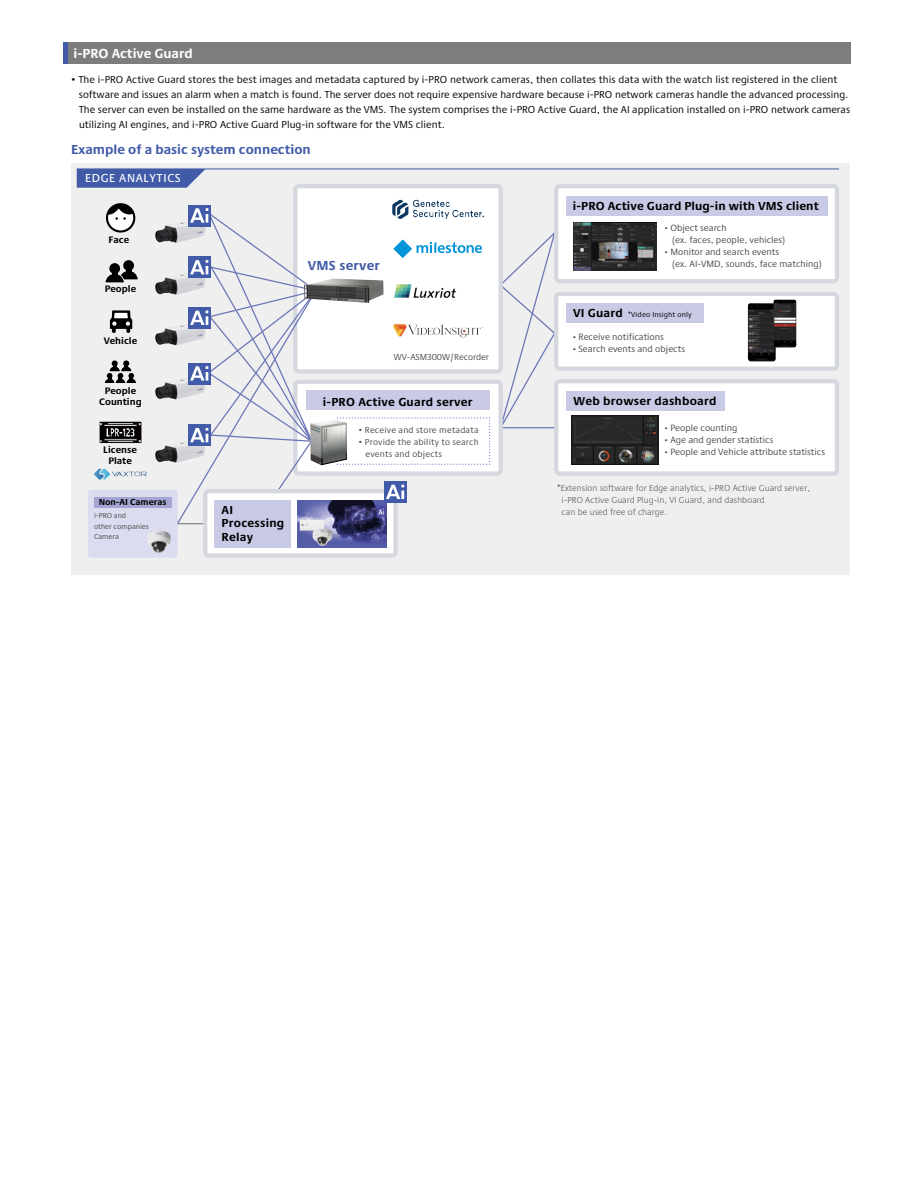
<style>
.page{position:relative;width:915px;height:1191px;background:#fff}
.page>*{position:absolute;margin:0;border:0;box-sizing:border-box;transform-origin:0 0}
.t1{font:700 13.5px "Praxis Next";color:#425ba8}
.t2{font:700 13.5px "Praxis Next";color:#fff}
.t3{font:700 13.5px "Praxis Next";letter-spacing:.02em;color:#425ba8}
.t4{font:700 12px/13.5px "Praxis Next";letter-spacing:.02em;color:#000}
.t5{font:500 12px "Praxis Next";letter-spacing:.05em;color:#fff}
.t6{font:10.5px/15px "Praxis Next";letter-spacing:.005em;color:#000}
.t7{font:700 9.75px/11.2px "Praxis Next";color:#000;text-align:center}
.t8{font:9.45px/12.1px "Praxis Next";color:#4c4948}
.t9{font:300 9px/12px "Praxis Next";letter-spacing:.01em;color:#4c4948}
.t10{font:9px/12px "Praxis Next";letter-spacing:.02em;color:#4c4948}
.t11{font:9px "Praxis Next";color:#4c4948}
.t12{font:700 9px "Praxis Next";color:#000}
.t13{font:7.5px/10.5px "Praxis Next";color:#4c4948}
.t14{font:7.5px "Praxis Next";letter-spacing:.02em;color:#000}
.s1{font-size:8.1px}
.s2{font-weight:700;font-size:12px}
</style>
<div class="page">
<div style="left:64px;top:43px;width:786px;height:21px;background:#7d7d7d"></div>
<hr style="left:64px;top:43px;width:4px;height:21px;background:#425ba8">
<div style="left:71px;top:164px;width:778px;height:411px;background:#efefef"></div>
<div style="left:88px;top:489px;width:90px;height:68px;background:#dbdcef;border-radius:4px"></div>
<div style="left:94px;top:497px;width:77px;height:11px;background:#a4a7d3"></div>
<svg style="left:496px;top:229px;width:58px;height:208px"></svg>
<hr style="left:500px;top:427px;width:57px;height:1px;background:#6c77b8">
<div style="left:295px;top:382px;width:205px;height:91px;background:#fff;border-radius:4px"></div>
<div style="left:293px;top:380px;width:209px;height:96px;border:4px solid #d6d8df;border-radius:4px"></div>
<div style="left:295px;top:186px;width:205px;height:185px;background:#fff;border-radius:4px"></div>
<div style="left:293px;top:184px;width:209px;height:189px;border:4px solid #d6d8df;border-radius:4px"></div>
<div style="left:556px;top:186px;width:280px;height:95px;background:#fff;border-radius:4px"></div>
<div style="left:554px;top:184px;width:284px;height:99px;border:4px solid #d6d8df;border-radius:4px"></div>
<div style="left:556px;top:294px;width:280px;height:74px;background:#fff;border-radius:4px"></div>
<div style="left:554px;top:292px;width:284px;height:79px;border:4px solid #d6d8df;border-radius:4px"></div>
<svg style="left:77px;top:170px;width:128px;height:18px;background:#5168ae"></svg>
<hr style="left:77px;top:169px;width:761px;height:1px;background:#425ba8">
<div style="left:556px;top:381px;width:280px;height:92px;background:#fff;border-radius:4px"></div>
<div style="left:554px;top:379px;width:284px;height:97px;border:4px solid #d6d8df;border-radius:4px"></div>
<div style="left:566px;top:196px;width:261px;height:19px;background:#c9cae6"></div>
<div style="left:566px;top:304px;width:137px;height:19px;background:#c9cae6"></div>
<div style="left:566px;top:391px;width:158px;height:19px;background:#c9cae6"></div>
<div style="left:306px;top:390px;width:183px;height:20px;background:#c9cae6"></div>
<div style="left:107px;top:204px;width:27px;height:27px;background:#fff;border-radius:50%"></div>
<div style="left:106px;top:203px;width:29px;height:29px;border:2px solid #000;border-radius:50%"></div>
<svg style="left:107px;top:204px;width:27px;height:16px"></svg>
<svg style="left:105px;top:360px;width:31px;height:23px"></svg>
<div style="left:123px;top:260px;width:11px;height:11px;background:#000;border-radius:50%"></div>
<div style="left:109px;top:263px;width:11px;height:11px;background:#000;border-radius:50%"></div>
<svg style="left:105px;top:269px;width:33px;height:13px"></svg>
<svg style="left:110px;top:310px;width:22px;height:23px"></svg>
<svg style="left:393px;top:240px;width:89px;height:18px"></svg>
<img style="left:392px;top:200px;width:91px;height:18px">
<img style="left:393px;top:324px;width:90px;height:14px">
<img style="left:571px;top:416px;width:87px;height:48px">
<img style="left:573px;top:222px;width:83px;height:49px">
<svg style="left:336px;top:417px;width:154px;height:48px"></svg>
<img style="left:747px;top:303px;width:28px;height:58px">
<img style="left:772px;top:300px;width:24px;height:47px">
<img style="left:155px;top:224px;width:21px;height:19px">
<div style="left:189px;top:204px;width:22px;height:22px;background:#425ba8"></div>
<img style="left:155px;top:276px;width:21px;height:19px">
<img style="left:155px;top:327px;width:21px;height:18px">
<img style="left:155px;top:381px;width:21px;height:18px">
<img style="left:155px;top:444px;width:21px;height:19px">
<img style="left:394px;top:284px;width:63px;height:14px">
<img style="left:99px;top:421px;width:43px;height:22px">
<img style="left:93px;top:468px;width:54px;height:12px">
<img style="left:148px;top:530px;width:23px;height:23px">
<svg style="left:176px;top:208px;width:148px;height:317px"></svg>
<img style="left:310px;top:420px;width:37px;height:45px">
<div style="left:205px;top:491px;width:190px;height:64px;background:#fff;border-radius:4px"></div>
<div style="left:203px;top:489px;width:194px;height:68px;border:4px solid #d6d8df;border-radius:4px"></div>
<div style="left:214px;top:500px;width:76px;height:47px;background:#c9cae6"></div>
<img style="left:297px;top:500px;width:89px;height:47px">
<img style="left:304px;top:278px;width:79px;height:25px">
<div style="left:384px;top:481px;width:22px;height:22px;background:#425ba8"></div>
<svg style="left:386px;top:484px;width:18px;height:15px"></svg>
<p class="t2" style="left:73px;top:43px;width:121px">i-PRO Active Guard</p>
<p class="t6" style="left:79px;top:72px;width:772px;text-indent:-8px">• The i-PRO Active Guard stores the best images and metadata captured by i-PRO network cameras, then collates this data with the watch list registered in the client software and issues an alarm when a match is found. The server does not require expensive hardware because i-PRO network cameras handle the advanced processing.<br>The server can even be installed on the same hardware as the VMS. The system comprises the i-PRO Active Guard, the AI application installed on i-PRO network cameras utilizing AI engines, and i-PRO Active Guard Plug-in software for the VMS client.</p>
<p class="t1" style="left:71px;top:139px;width:241px">Example of a basic system connection</p>
<p class="t5" style="left:85px;top:169px;width:97px">EDGE ANALYTICS</p>
<p class="t7" style="left:108px;top:234px;width:22px">Face</p>
<p class="t7" style="left:105px;top:283px;width:33px">People</p>
<p class="t7" style="left:104px;top:335px;width:35px">Vehicle</p>
<p class="t7" style="left:99px;top:384px;width:44px">People<br>Counting</p>
<p class="t7" style="left:103px;top:443px;width:35px">License<br>Plate</p>
<p class="t12" style="left:99px;top:495px;width:69px">Non-AI Cameras</p>
<p class="t13" style="left:94px;top:510px;width:56px">i-PRO and<br>other companies<br>Camera</p>
<p class="t4" style="left:221px;top:502px;width:64px">AI<br>Processing<br>Relay</p>
<p class="t3" style="left:307px;top:255px;width:74px">VMS server</p>
<p class="t11" style="left:393px;top:350px;width:97px">WV-ASM300W/Recorder</p>
<p class="t4" style="left:322px;top:394px;width:151px">i-PRO Active Guard server</p>
<p class="t10" style="left:358px;top:423px;width:121px">• Receive and store metadata</p>
<p class="t10" style="left:365px;top:435px;width:115px;text-indent:-7px">• Provide the ability to search events and objects</p>
<p class="t4" style="left:572px;top:199px;width:247px">i-PRO Active Guard Plug-in with VMS client</p>
<p class="t8" style="left:671px;top:221px;width:116px;text-indent:-7px"><span class="s1">•</span> Object search<br>(ex. faces, people, vehicles)</p>
<p class="t8" style="left:671px;top:246px;width:152px;text-indent:-7px"><span class="s1">•</span> Monitor and search events<br>(ex. AI-VMD, sounds, face matching)</p>
<p class="t14" style="left:573px;top:309px;width:120px"><span class="s2">VI Guard</span> *Video Insight only</p>
<p class="t8" style="left:572px;top:331px;width:93px"><span class="s1">•</span> Receive notifications</p>
<p class="t8" style="left:572px;top:343px;width:114px"><span class="s1">•</span> Search events and objects</p>
<p class="t4" style="left:573px;top:394px;width:144px">Web browser dashboard</p>
<p class="t8" style="left:664px;top:421px;width:74px"><span class="s1">•</span> People counting</p>
<p class="t8" style="left:664px;top:433px;width:110px"><span class="s1">•</span> Age and gender statistics</p>
<p class="t8" style="left:664px;top:446px;width:162px"><span class="s1">•</span> People and Vehicle attribute statistics</p>
<p class="t9" style="left:561px;top:482px;width:250px;text-indent:-4px">*Extension software for Edge analytics, i-PRO Active Guard server, i-PRO Active Guard Plug-in, VI Guard, and dashboard<br>can be used free of charge.</p>
</div>
